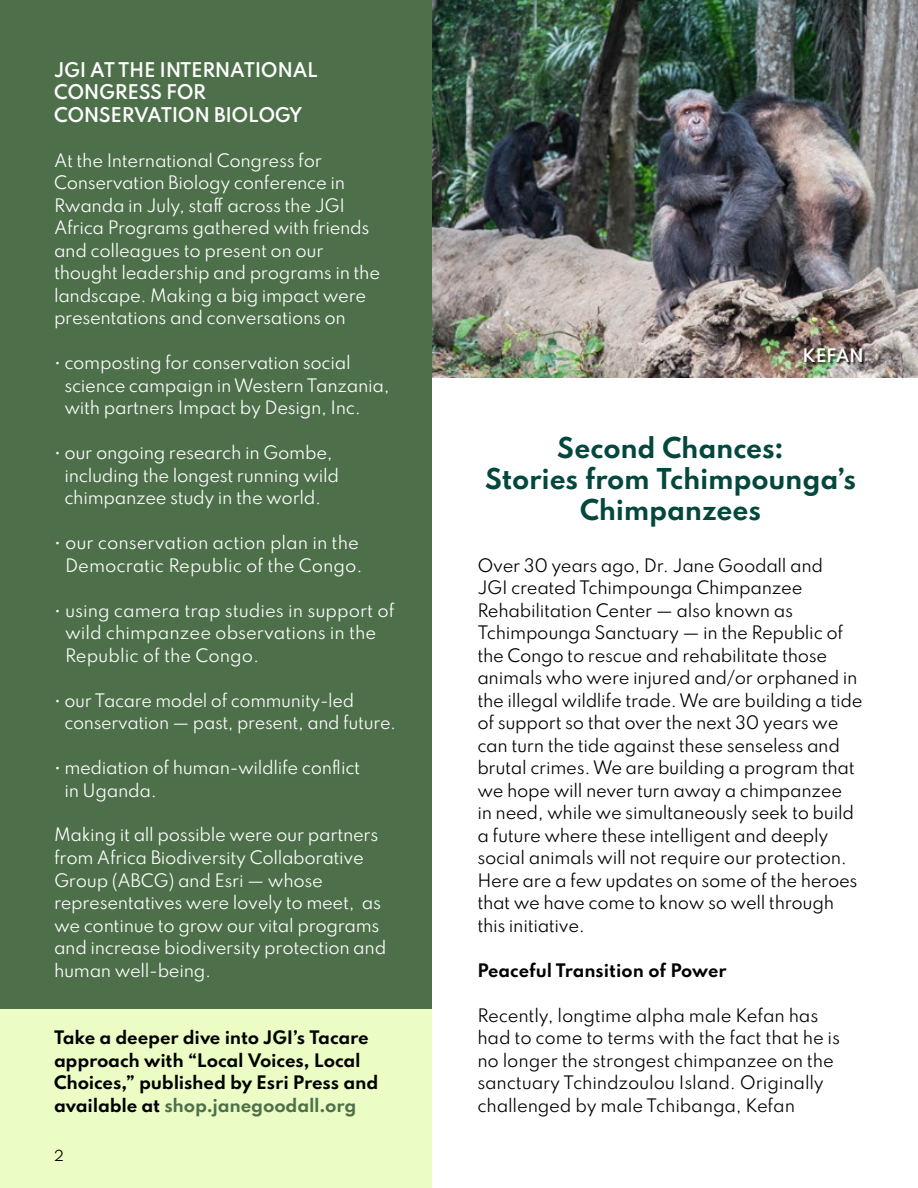
<style>
.page{position:relative;width:918px;height:1188px;background:#fff}
.page>*{position:absolute;margin:0;border:0;box-sizing:border-box;transform-origin:0 0}
.t1{font:700 25.5px/30.6px "Spartan";letter-spacing:-.01em;color:#03473d;text-align:center}
.t2{font:600 18px/22.5px "Spartan";letter-spacing:-.02em;color:#fff}
.t3{font:16.5px/22.5px "Spartan";letter-spacing:-.02em;color:#000}
.t4{font:16.5px/22.5px "Spartan";letter-spacing:-.02em;color:#fff}
.t5{font:700 16.5px/22.5px "Spartan";letter-spacing:-.015em;color:#000}
.t6{font:16.5px/22.5px "Spartan";color:#fff;text-align:right}
.t7{font:600 16.5px "Spartan";letter-spacing:-.01em;color:#fff}
.t8{font:13.5px "Spartan";color:#000}
.s1{color:#4d704a}
</style>
<div class="page">
<div style="left:0;top:0;width:432px;height:1188px;background:#4d704a"></div>
<div style="left:0;top:1010px;width:432px;height:178px;background:#ebfcc4"></div>
<img style="left:432px;top:0;width:486px;height:378px">
<div style="left:805px;top:349px;width:60px;height:17px;background:#000;opacity:.75"></div>
<p class="t2" style="left:54px;top:58px;width:265px">JGI AT THE INTERNATIONAL<br>CONGRESS FOR<br>CONSERVATION BIOLOGY</p>
<p class="t4" style="left:54px;top:148px;width:328px">At the International Congress for Conservation Biology conference in Rwanda in July, staff across the JGI Africa Programs gathered with friends and colleagues to present on our thought leadership and programs in the landscape. Making a big impact were presentations and conversations on</p>
<p class="t4" style="left:64px;top:351px;width:327px;text-indent:-10px">• composting for conservation social science campaign in Western Tanzania, with partners Impact by Design, Inc.</p>
<p class="t4" style="left:64px;top:441px;width:276px;text-indent:-10px">• our ongoing research in Gombe, including the longest running wild chimpanzee study in the world.</p>
<p class="t6" style="left:54px;top:531px;width:310px">• our conservation action plan in the<br>Democratic Republic of the Congo.</p>
<p class="t6" style="left:65px;top:598px;width:331px;text-align:left;text-indent:-11px">• using camera trap studies in support of wild chimpanzee observations in the<br>Republic of the Congo.</p>
<p class="t4" style="left:64px;top:688px;width:333px;text-indent:-10px">• our Tacare model of community-led conservation — past, present, and future.</p>
<p class="t4" style="left:64px;top:756px;width:297px;text-indent:-10px">• mediation of human-wildlife conflict in Uganda.</p>
<p class="t4" style="left:54px;top:823px;width:334px">Making it all possible were our partners from Africa Biodiversity Collaborative Group (ABCG) and Esri — whose representatives were lovely to meet, as we continue to grow our vital programs and increase biodiversity protection and human well-being.</p>
<p class="t5" style="left:54px;top:1026px;width:326px">Take a deeper dive into JGI’s Tacare approach with “Local Voices, Local Choices,” published by Esri Press and available at <span class="s1">shop.janegoodall.org</span></p>
<p class="t8" style="left:54px;top:1145px;width:11px">2</p>
<p class="t7" style="left:802px;top:343px;width:63px">KEFAN</p>
<h1 class="t1" style="left:485px;top:432px;width:373px">Second Chances:<br>Stories from Tchimpounga’s<br>Chimpanzees</h1>
<p class="t3" style="left:477px;top:553px;width:387px">Over 30 years ago, Dr. Jane Goodall and<br>JGI created Tchimpounga Chimpanzee Rehabilitation Center — also known as Tchimpounga Sanctuary — in the Republic of the Congo to rescue and rehabilitate those animals who were injured and/or orphaned in the illegal wildlife trade. We are building a tide of support so that over the next 30 years we can turn the tide against these senseless and brutal crimes. We are building a program that we hope will never turn away a chimpanzee<br>in need, while we simultaneously seek to build a future where these intelligent and deeply social animals will not require our protection.<br>Here are a few updates on some of the heroes that we have come to know so well through this initiative.</p>
<p class="t5" style="left:477px;top:958px;width:251px">Peaceful Transition of Power</p>
<p class="t3" style="left:477px;top:1003px;width:364px">Recently, longtime alpha male Kefan has had to come to terms with the fact that he is no longer the strongest chimpanzee on the sanctuary Tchindzoulou Island. Originally challenged by male Tchibanga, Kefan</p>
</div>
